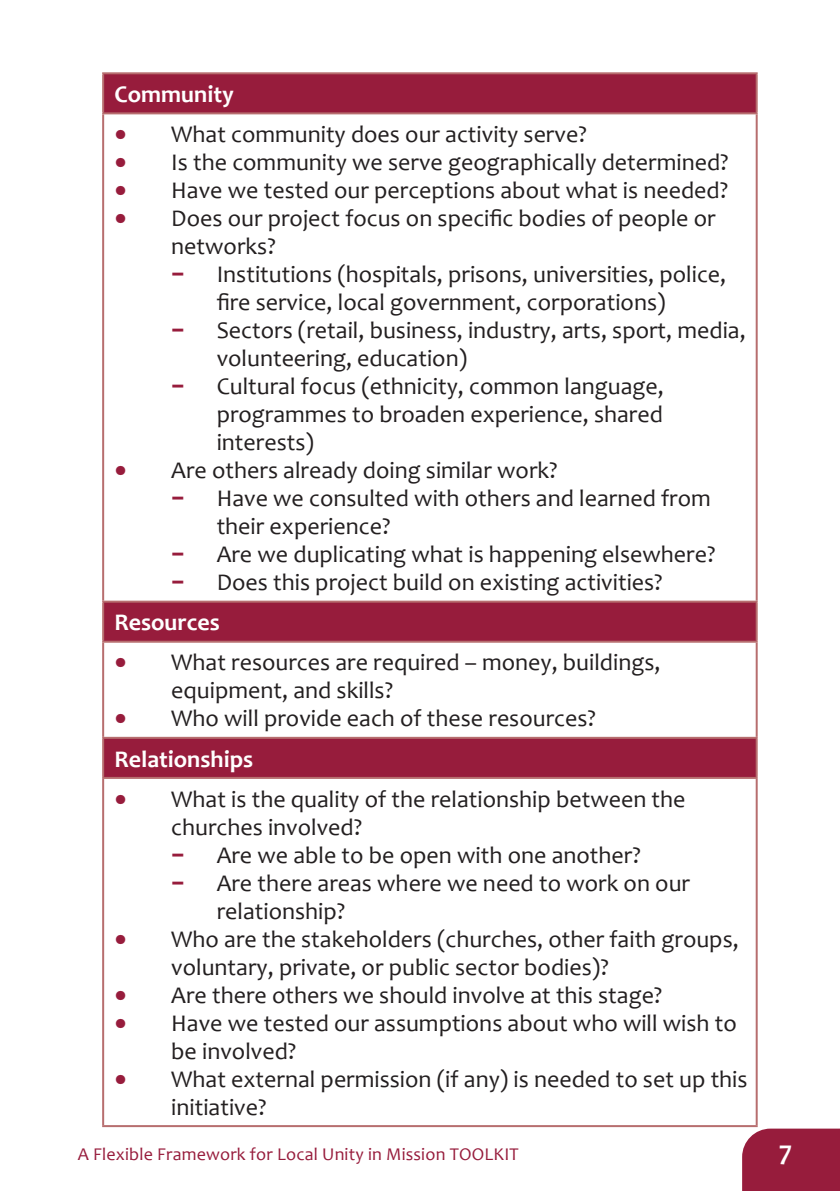
<style>
.page{position:relative;width:840px;height:1191px;background:#fff}
.page>*{position:absolute;margin:0;border:0;box-sizing:border-box;transform-origin:0 0}
.t1{font:700 28px "Candara";color:#fff}
.t2{font:24px/28px "Candara";color:#231f20}
.t3{font:700 24px "Candara";color:#fff}
.t4{font:18px "Candara";letter-spacing:.01em;color:#971c3c}
.s1{font-family:"Myriad Pro";font-size:44px;color:#971c3c}
.s2{font-weight:700;color:#fff}
</style>
<div class="page">
<div style="left:742px;top:1128px;width:97px;height:63px;background:#971c3c"></div>
<svg style="left:104px;top:74px;width:651px;height:703px"></svg>
<hr style="left:102px;top:72px;width:655px;height:2px;background:#b76e6f">
<hr style="left:102px;top:74px;width:2px;height:38px;background:#b76e6f">
<hr style="left:755px;top:74px;width:2px;height:38px;background:#b76e6f">
<hr style="left:102px;top:112px;width:655px;height:2px;background:#b76e6f">
<hr style="left:102px;top:114px;width:2px;height:486px;background:#b76e6f">
<hr style="left:755px;top:114px;width:2px;height:486px;background:#b76e6f">
<hr style="left:102px;top:600px;width:655px;height:2px;background:#b76e6f">
<hr style="left:102px;top:602px;width:2px;height:38px;background:#b76e6f">
<hr style="left:755px;top:602px;width:2px;height:38px;background:#b76e6f">
<hr style="left:102px;top:640px;width:655px;height:2px;background:#b76e6f">
<hr style="left:102px;top:642px;width:2px;height:95px;background:#b76e6f">
<hr style="left:755px;top:642px;width:2px;height:95px;background:#b76e6f">
<hr style="left:102px;top:737px;width:655px;height:2px;background:#b76e6f">
<hr style="left:102px;top:739px;width:2px;height:38px;background:#b76e6f">
<hr style="left:755px;top:739px;width:2px;height:38px;background:#b76e6f">
<hr style="left:102px;top:777px;width:655px;height:2px;background:#b76e6f">
<hr style="left:102px;top:779px;width:2px;height:346px;background:#b76e6f">
<hr style="left:755px;top:779px;width:2px;height:346px;background:#b76e6f">
<hr style="left:102px;top:1125px;width:655px;height:2px;background:#b76e6f">
<p class="t3" style="left:114px;top:79px;width:121px">Community</p>
<p class="t2" style="left:114px;top:120px;width:473px"><span class="s1">•</span> What community does our activity serve?</p>
<p class="t2" style="left:114px;top:148px;width:615px"><span class="s1">•</span> Is the community we serve geographically determined?</p>
<p class="t2" style="left:114px;top:176px;width:615px"><span class="s1">•</span> Have we tested our perceptions about what is needed?</p>
<p class="t2" style="left:171px;top:204px;width:545px;text-indent:-57px"><span class="s1">•</span> Does our project focus on specific bodies of people or networks?</p>
<p class="t2" style="left:216px;top:260px;width:511px;text-indent:-45px"><span class="s1">-</span> Institutions (hospitals, prisons, universities, police, fire service, local government, corporations)</p>
<p class="t2" style="left:216px;top:316px;width:530px;text-indent:-45px"><span class="s1">-</span> Sectors (retail, business, industry, arts, sport, media, volunteering, education)</p>
<p class="t2" style="left:216px;top:372px;width:448px;text-align:justify;text-indent:-45px"><span class="s1">-</span> Cultural focus (ethnicity, common language, programmes to broaden experience, shared interests)</p>
<p class="t2" style="left:114px;top:456px;width:444px"><span class="s1">•</span> Are others already doing similar work?</p>
<p class="t2" style="left:216px;top:484px;width:495px;text-indent:-45px"><span class="s1">-</span> Have we consulted with others and learned from their experience?</p>
<p class="t2" style="left:171px;top:540px;width:545px"><span class="s1">-</span> Are we duplicating what is happening elsewhere?</p>
<p class="t2" style="left:114px;top:562px;width:549px;line-height:40px;text-indent:57px"><span class="s1">-</span> Does this project build on existing activities?<br><span class="s2">Resources</span></p>
<p class="t2" style="left:171px;top:648px;width:490px;text-indent:-57px"><span class="s1">•</span> What resources are required – money, buildings, equipment, and skills?</p>
<p class="t2" style="left:114px;top:698px;width:482px;line-height:40px"><span class="s1">•</span> Who will provide each of these resources?<br><span class="s2">Relationships</span></p>
<p class="t2" style="left:171px;top:784px;width:515px;text-indent:-57px"><span class="s1">•</span> What is the quality of the relationship between the churches involved?</p>
<p class="t2" style="left:171px;top:840px;width:471px"><span class="s1">-</span> Are we able to be open with one another?</p>
<p class="t2" style="left:216px;top:868px;width:474px;text-indent:-45px"><span class="s1">-</span> Are there areas where we need to work on our relationship?</p>
<p class="t2" style="left:171px;top:924px;width:568px;text-indent:-57px"><span class="s1">•</span> Who are the stakeholders (churches, other faith groups, voluntary, private, or public sector bodies)?</p>
<p class="t2" style="left:114px;top:980px;width:549px"><span class="s1">•</span> Are there others we should involve at this stage?</p>
<p class="t2" style="left:171px;top:1008px;width:566px;text-indent:-57px"><span class="s1">•</span> Have we tested our assumptions about who will wish to be involved?</p>
<p class="t2" style="left:171px;top:1064px;width:577px;text-indent:-57px"><span class="s1">•</span> What external permission (if any) is needed to set up this initiative?</p>
<p class="t4" style="left:78px;top:1143px;width:442px">A Flexible Framework for Local Unity in Mission TOOLKIT</p>
<p class="t1" style="left:778px;top:1133px;width:15px">7</p>
</div>
